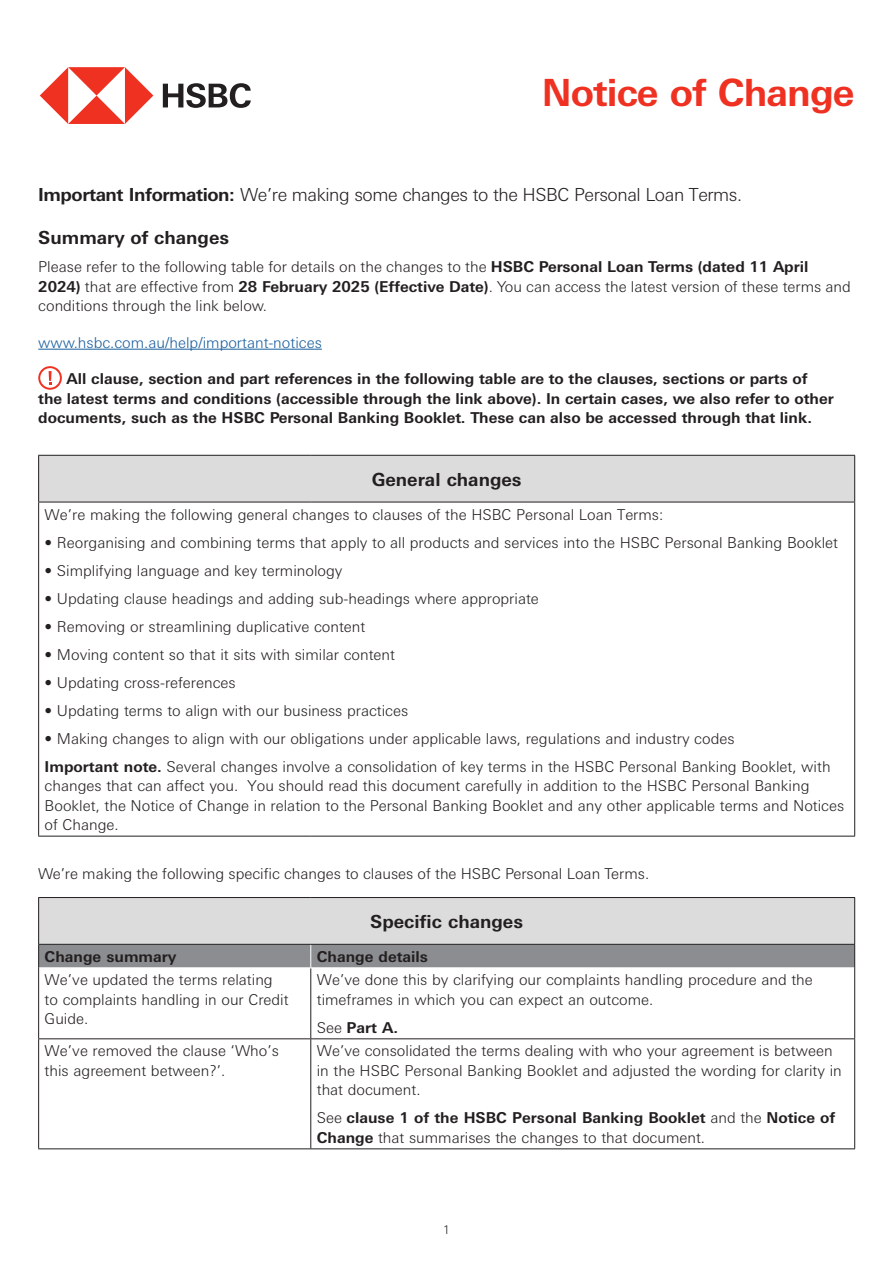
<style>
.page{position:relative;width:893px;height:1263px;background:#fff}
.page>*{position:absolute;margin:0;border:0;box-sizing:border-box;transform-origin:0 0}
.t1{font:700 37.5px "Univers Nextfor HSBC";letter-spacing:-.025em;color:#ef3122}
.t2{font:300 18px "Univers Nextfor HSBC";letter-spacing:-.025em;color:#231f20}
.t3{font:700 18px "Univers Nextfor HSBC";color:#231f20}
.t4{font:300 15px/19.5px "Univers Nextfor HSBC";color:#231f20}
.t5{font:700 15px/19.5px "Univers Nextfor HSBC";color:#231f20}
.t6{font:300 15px "Univers Nextfor HSBC";color:#175d9e}
.t7{font:300 12px "Univers Nextfor HSBC";color:#231f20}
.s1{font-weight:700}
.s2{font-weight:300}
</style>
<div class="page">
<svg style="left:40px;top:67px;width:113px;height:57px"></svg>
<svg style="left:163px;top:83px;width:88px;height:25px"></svg>
<div style="left:39px;top:455px;width:816px;height:47px;background:#dcdcdc"></div>
<hr style="left:38px;top:502px;width:273px;height:1px;background:#231f20">
<hr style="left:311px;top:502px;width:544px;height:1px;background:#231f20">
<hr style="left:38px;top:456px;width:1px;height:46px;background:#231f20">
<hr style="left:854px;top:456px;width:1px;height:46px;background:#231f20">
<hr style="left:38px;top:502px;width:1px;height:334px;background:#231f20">
<hr style="left:854px;top:502px;width:1px;height:334px;background:#231f20">
<hr style="left:38px;top:836px;width:273px;height:1px;background:#231f20">
<hr style="left:311px;top:836px;width:544px;height:1px;background:#231f20">
<hr style="left:38px;top:455px;width:273px;height:1px;background:#231f20">
<hr style="left:311px;top:455px;width:544px;height:1px;background:#231f20">
<div style="left:39px;top:897px;width:816px;height:47px;background:#dcdcdc"></div>
<hr style="left:310px;top:968px;width:1px;height:70px;background:#231f20">
<hr style="left:310px;top:1039px;width:1px;height:109px;background:#231f20">
<hr style="left:38px;top:1038px;width:273px;height:1px;background:#231f20">
<hr style="left:311px;top:1038px;width:544px;height:1px;background:#231f20">
<hr style="left:38px;top:1148px;width:273px;height:1px;background:#231f20">
<hr style="left:311px;top:1148px;width:544px;height:1px;background:#231f20">
<hr style="left:38px;top:898px;width:1px;height:46px;background:#231f20">
<hr style="left:854px;top:898px;width:1px;height:46px;background:#231f20">
<svg style="left:38px;top:944px;width:817px;height:24px;background:#8b8c8f"></svg>
<hr style="left:38px;top:968px;width:1px;height:70px;background:#231f20">
<hr style="left:854px;top:968px;width:1px;height:70px;background:#231f20">
<hr style="left:38px;top:1039px;width:1px;height:109px;background:#231f20">
<hr style="left:854px;top:1039px;width:1px;height:109px;background:#231f20">
<hr style="left:38px;top:897px;width:273px;height:1px;background:#231f20">
<hr style="left:311px;top:897px;width:544px;height:1px;background:#231f20">
<hr style="left:38px;top:349px;width:284px;height:1px;background:#175d9e">
<svg style="left:38px;top:366px;width:24px;height:24px"></svg>
<h1 class="t1" style="left:542px;top:66px;width:314px">Notice of Change</h1>
<p class="t2" style="left:38px;top:182px;width:705px"><span class="s1">Important Information:</span> We’re making some changes to the HSBC Personal Loan Terms.</p>
<p class="t3" style="left:38px;top:225px;width:192px">Summary of changes</p>
<p class="t4" style="left:38px;top:256px;width:814px">Please refer to the following table for details on the changes to the <span class="s1">HSBC Personal Loan Terms (dated 11 April<br>2024)</span> that are effective from <span class="s1">28 February 2025 (Effective Date)</span>. You can access the latest version of these terms and conditions through the link below.</p>
<p class="t6" style="left:38px;top:332px;width:285px">www.hsbc.com.au/help/important-notices</p>
<p class="t5" style="left:38px;top:368px;width:797px;text-indent:28px">All clause, section and part references in the following table are to the clauses, sections or parts of the latest terms and conditions (accessible through the link above). In certain cases, we also refer to other documents, such as the HSBC Personal Banking Booklet. These can also be accessed through that link.</p>
<p class="t3" style="left:372px;top:466px;width:151px">General changes</p>
<p class="t4" style="left:45px;top:503px;width:620px">We’re making the following general changes to clauses of the HSBC Personal Loan Terms:</p>
<p class="t4" style="left:45px;top:531px;width:795px">• Reorganising and combining terms that apply to all products and services into the HSBC Personal Banking Booklet</p>
<p class="t4" style="left:45px;top:559px;width:299px">• Simplifying language and key terminology</p>
<p class="t4" style="left:45px;top:587px;width:496px">• Updating clause headings and adding sub-headings where appropriate</p>
<p class="t4" style="left:45px;top:615px;width:322px">• Removing or streamlining duplicative content</p>
<p class="t4" style="left:45px;top:643px;width:352px">• Moving content so that it sits with similar content</p>
<p class="t4" style="left:45px;top:671px;width:193px">• Updating cross-references</p>
<p class="t4" style="left:45px;top:699px;width:365px">• Updating terms to align with our business practices</p>
<p class="t4" style="left:45px;top:723px;width:787px;line-height:28px">• Making changes to align with our obligations under applicable laws, regulations and industry codes<br><span class="s1">Important note.</span> Several changes involve a consolidation of key terms in the HSBC Personal Banking Booklet, with</p>
<p class="t4" style="left:45px;top:775px;width:801px">changes that can affect you. You should read this document carefully in addition to the HSBC Personal Banking<br>Booklet, the Notice of Change in relation to the Personal Banking Booklet and any other applicable terms and Notices of Change.</p>
<p class="t4" style="left:38px;top:863px;width:612px">We’re making the following specific changes to clauses of the HSBC Personal Loan Terms.</p>
<p class="t3" style="left:370px;top:909px;width:154px">Specific changes</p>
<p class="t5" style="left:45px;top:946px;width:133px">Change summary</p>
<p class="t5" style="left:317px;top:946px;width:113px">Change details</p>
<p class="t4" style="left:45px;top:969px;width:246px">We’ve updated the terms relating to complaints handling in our Credit<br>Guide.</p>
<p class="t4" style="left:317px;top:969px;width:498px">We’ve done this by clarifying our complaints handling procedure and the timeframes in which you can expect an outcome.</p>
<p class="t5" style="left:317px;top:1017px;width:83px"><span class="s2">See</span> Part A.</p>
<p class="t4" style="left:45px;top:1040px;width:236px">We’ve removed the clause ‘Who’s this agreement between?’.</p>
<p class="t4" style="left:317px;top:1040px;width:526px">We’ve consolidated the terms dealing with who your agreement is between in the HSBC Personal Banking Booklet and adjusted the wording for clarity in that document.</p>
<p class="t5" style="left:317px;top:1107px;width:520px"><span class="s2">See</span> clause 1 of the HSBC Personal Banking Booklet <span class="s2">and the</span> Notice of<br>Change <span class="s2">that summarises the changes to that document.</span></p>
<p class="t7" style="left:443px;top:1221px;width:8px">1</p>
</div>
